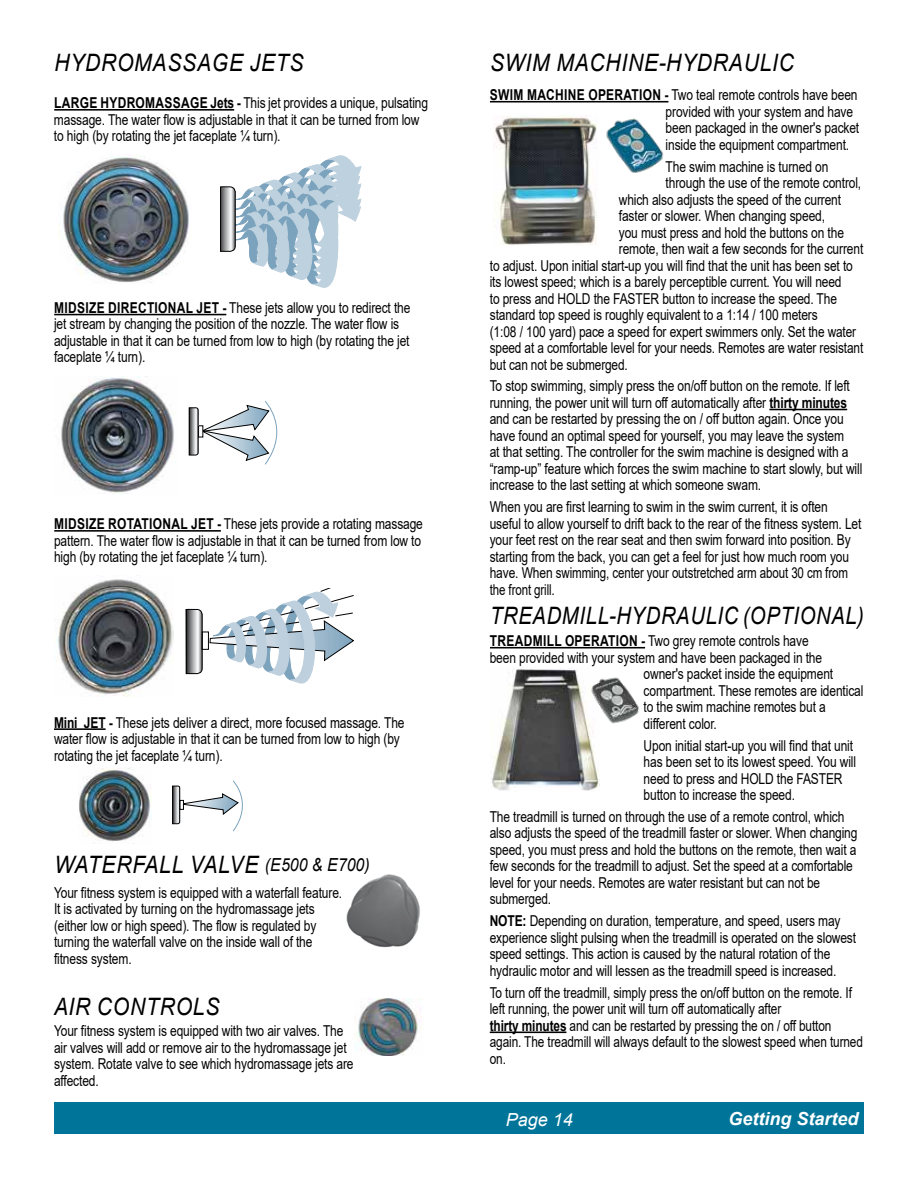
<style>
.page{position:relative;width:918px;height:1188px;background:#fff}
.page>*{position:absolute;margin:0;border:0;box-sizing:border-box;transform-origin:0 0}
.t1{font:italic 24px "Arial";letter-spacing:.035em;color:#000;scale:.88 1}
.t2{font:italic 24px "Arial";letter-spacing:.035em;color:#000;scale:.84 1}
.t3{font:italic 700 18px "Arial";color:#fff}
.t4{font:italic 18px "Arial";color:#fff}
.t5{font:15px/16.5px "Arial";letter-spacing:-.01em;color:#000;scale:.8 1}
.t6{font:15px/16.5px "Arial";letter-spacing:-.01em;color:#000;scale:.79 1}
.s1{font-weight:700}
.s2{font-size:18px}
</style>
<div class="page">
<hr style="left:54px;top:109px;width:180px;height:2px;background:#000">
<hr style="left:54px;top:314px;width:172px;height:1px;background:#000">
<hr style="left:54px;top:530px;width:167px;height:2px;background:#000">
<hr style="left:54px;top:728px;width:52px;height:2px;background:#000">
<hr style="left:490px;top:101px;width:178px;height:1px;background:#000">
<hr style="left:769px;top:409px;width:78px;height:1px;background:#000">
<hr style="left:490px;top:647px;width:155px;height:1px;background:#000">
<hr style="left:490px;top:1032px;width:76px;height:1px;background:#000">
<img style="left:347px;top:875px;width:73px;height:73px">
<img style="left:354px;top:999px;width:67px;height:57px">
<img style="left:493px;top:116px;width:104px;height:129px">
<img style="left:606px;top:118px;width:58px;height:55px">
<img style="left:491px;top:669px;width:109px;height:122px">
<img style="left:589px;top:674px;width:51px;height:53px">
<div style="left:54px;top:1102px;width:810px;height:32px;background:#007599"></div>
<img style="left:61px;top:377px;width:113px;height:117px">
<svg style="left:189px;top:401px;width:88px;height:64px"></svg>
<svg style="left:186px;top:609px;width:17px;height:65px"></svg>
<div style="left:202px;top:632px;width:7px;height:18px;border:1px solid #000"></div>
<svg style="left:210px;top:588px;width:144px;height:95px"></svg>
<svg style="left:220px;top:156px;width:141px;height:132px"></svg>
<img style="left:59px;top:156px;width:130px;height:127px">
<img style="left:54px;top:579px;width:119px;height:118px">
<img style="left:79px;top:767px;width:73px;height:77px">
<svg style="left:172px;top:781px;width:71px;height:50px"></svg>
<h1 class="t1" style="left:54px;top:48px;width:285px">HYDROMASSAGE JETS</h1>
<p class="t5" style="left:54px;top:95px;width:469px"><span class="s1">LARGE HYDROMASSAGE Jets -</span> This jet provides a unique, pulsating massage. The water flow is adjustable in that it can be turned from low to high (by rotating the jet faceplate ¼ turn).</p>
<p class="t5" style="left:54px;top:299px;width:447px"><span class="s1">MIDSIZE DIRECTIONAL JET -</span> These jets allow you to redirect the jet stream by changing the position of the nozzle. The water flow is adjustable in that it can be turned from low to high (by rotating the jet faceplate ¼ turn).</p>
<p class="t5" style="left:54px;top:516px;width:463px;text-align:justify"><span class="s1">MIDSIZE ROTATIONAL JET -</span> These jets provide a rotating massage pattern. The water flow is adjustable in that it can be turned from low to high (by rotating the jet faceplate ¼ turn).</p>
<p class="t5" style="left:54px;top:714px;width:440px"><span class="s1">Mini JET -</span> These jets deliver a direct, more focused massage. The water flow is adjustable in that it can be turned from low to high (by rotating the jet faceplate ¼ turn).</p>
<h1 class="t1" style="left:54px;top:849px;width:360px">WATERFALL VALVE <span class="s2">(E500 &amp; E700)</span></h1>
<p class="t5" style="left:54px;top:884px;width:362px">Your fitness system is equipped with a waterfall feature.<br>It is activated by turning on the hydromassage jets (either low or high speed). The flow is regulated by turning the waterfall valve on the inside wall of the fitness system.</p>
<h1 class="t1" style="left:54px;top:991px;width:190px">AIR CONTROLS</h1>
<p class="t5" style="left:54px;top:1023px;width:376px">Your fitness system is equipped with two air valves. The air valves will add or remove air to the hydromassage jet system. Rotate valve to see which hydromassage jets are affected.</p>
<h1 class="t1" style="left:490px;top:48px;width:347px">SWIM MACHINE-HYDRAULIC</h1>
<p class="t5" style="left:666px;top:87px;width:244px;text-indent:-176px"><span class="s1">SWIM MACHINE OPERATION -</span> Two teal remote controls have been provided with your system and have been packaged in the owner's packet inside the equipment compartment.</p>
<p class="t5" style="left:666px;top:158px;width:205px">The swim machine is turned on</p>
<p class="t5" style="left:666px;top:174px;width:246px">through the use of the remote control,</p>
<p class="t5" style="left:619px;top:191px;width:280px">which also adjusts the speed of the current</p>
<p class="t5" style="left:619px;top:207px;width:259px">faster or slower. When changing speed,</p>
<p class="t5" style="left:619px;top:224px;width:283px">you must press and hold the buttons on the</p>
<p class="t5" style="left:619px;top:240px;width:307px">remote, then wait a few seconds for the current</p>
<p class="t5" style="left:490px;top:257px;width:455px">to adjust. Upon initial start-up you will find that the unit has been set to</p>
<p class="t5" style="left:490px;top:273px;width:441px">its lowest speed; which is a barely perceptible current. You will need</p>
<p class="t5" style="left:490px;top:290px;width:436px">to press and HOLD the FASTER button to increase the speed. The</p>
<p class="t5" style="left:490px;top:306px;width:412px">standard top speed is roughly equivalent to a 1:14 / 100 meters</p>
<p class="t5" style="left:490px;top:323px;width:460px">(1:08 / 100 yard) pace a speed for expert swimmers only. Set the water</p>
<p class="t6" style="left:490px;top:339px;width:474px">speed at a comfortable level for your needs. Remotes are water resistant</p>
<p class="t6" style="left:490px;top:356px;width:176px">but can not be submerged.</p>
<p class="t5" style="left:490px;top:378px;width:467px">To stop swimming, simply press the on/off button on the remote. If left running, the power unit will turn off automatically after <span class="s1">thirty minutes </span>and can be restarted by pressing the on / off button again. Once you have found an optimal speed for yourself, you may leave the system<br>at that setting. The controller for the swim machine is designed with a “ramp-up” feature which forces the swim machine to start slowly, but will increase to the last setting at which someone swam.</p>
<p class="t5" style="left:490px;top:499px;width:466px">When you are first learning to swim in the swim current, it is often useful to allow yourself to drift back to the rear of the fitness system. Let your feet rest on the rear seat and then swim forward into position. By starting from the back, you can get a feel for just how much room you have. When swimming, center your outstretched arm about 30 cm from the front grill.</p>
<h1 class="t2" style="left:490px;top:600px;width:446px">TREADMILL-HYDRAULIC (OPTIONAL)</h1>
<p class="t5" style="left:490px;top:633px;width:400px"><span class="s1">TREADMILL OPERATION -</span> Two grey remote controls have</p>
<p class="t5" style="left:490px;top:649px;width:417px">been provided with your system and have been packaged in the</p>
<p class="t5" style="left:644px;top:666px;width:239px">owner's packet inside the equipment</p>
<p class="t5" style="left:644px;top:682px;width:276px">compartment. These remotes are identical</p>
<p class="t5" style="left:644px;top:699px;width:229px">to the swim machine remotes but a</p>
<p class="t5" style="left:644px;top:715px;width:93px">different color.</p>
<p class="t5" style="left:644px;top:737px;width:267px">Upon initial start-up you will find that unit has been set to its lowest speed. You will need to press and HOLD the FASTER button to increase the speed.</p>
<p class="t5" style="left:490px;top:808px;width:461px">The treadmill is turned on through the use of a remote control, which also adjusts the speed of the treadmill faster or slower. When changing speed, you must press and hold the buttons on the remote, then wait a few seconds for the treadmill to adjust. Set the speed at a comfortable level for your needs. Remotes are water resistant but can not be submerged.</p>
<p class="t5" style="left:490px;top:913px;width:460px"><span class="s1">NOTE:</span> Depending on duration, temperature, and speed, users may experience slight pulsing when the treadmill is operated on the slowest speed settings. This action is caused by the natural rotation of the hydraulic motor and will lessen as the treadmill speed is increased.</p>
<p class="t6" style="left:490px;top:984px;width:474px">To turn off the treadmill, simply press the on/off button on the remote. If left running, the power unit will turn off automatically after<br><span class="s1">thirty minutes</span> and can be restarted by pressing the on / off button again. The treadmill will always default to the slowest speed when turned on.</p>
<p class="t4" style="left:506px;top:1108px;width:69px">Page 14</p>
<p class="t3" style="left:728px;top:1107px;width:132px">Getting Started</p>
</div>
